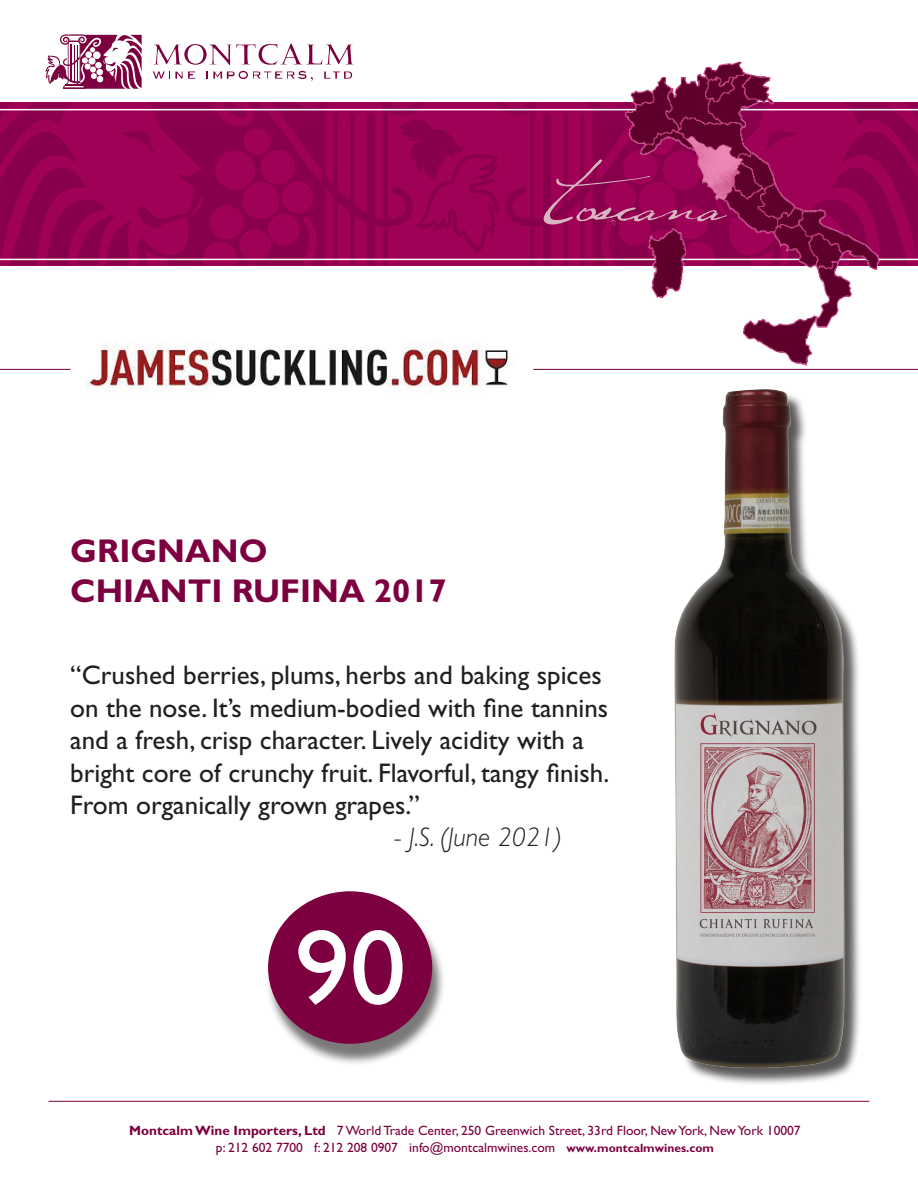
<style>
.page{position:relative;width:918px;height:1188px;background:#fff}
.page>*{position:absolute;margin:0;border:0;box-sizing:border-box;transform-origin:0 0}
.t1{font:106.95px "Gill Sans";color:#fff;scale:1.04 1}
.t2{font:67.5px "Californya C";letter-spacing:-.01em;color:#d9b5c2}
.t3{font:700 33px/39.6px "Gill Sans";color:#7c0040}
.t4{font:27px/32.4px "Gill Sans";color:#231f20}
.t5{font:italic 300 27px "Gill Sans";color:#231f20}
.t6{font:13.5px/16.5px "Gill Sans";color:#7c0040;text-align:center}
.s1{font-weight:700}
.s2{font-weight:700;font-size:12px}
</style>
<div class="page">
<svg style="left:153px;top:72px;width:42px;height:7px"></svg>
<svg style="left:206px;top:71px;width:107px;height:10px"></svg>
<svg style="left:324px;top:72px;width:28px;height:7px"></svg>
<svg style="left:153px;top:44px;width:201px;height:21px"></svg>
<svg style="left:46px;top:34px;width:96px;height:55px"></svg>
<svg style="left:891px;top:102px;width:26px;height:163px"></svg>
<svg style="left:0;top:102px;width:116px;height:163px"></svg>
<svg style="left:122px;top:102px;width:499px;height:163px"></svg>
<hr style="left:0;top:109px;width:918px;height:1px;background:#fff">
<hr style="left:0;top:259px;width:918px;height:1px;background:#fff">
<img style="left:621px;top:61px;width:270px;height:308px">
<hr style="left:49px;top:1101px;width:820px;height:1px;background:#7c0040">
<div style="left:265px;top:897px;width:180px;height:169px;background:#231f20;opacity:.6"></div>
<div style="left:268px;top:891px;width:164px;height:153px;background:#7c0040;border-radius:50%"></div>
<hr style="left:0;top:369px;width:918px;height:1px;background:#7c0040">
<img style="left:73px;top:340px;width:457px;height:53px">
<div style="left:677px;top:391px;width:185px;height:695px;background:#231f20;opacity:.75"></div>
<img style="left:674px;top:389px;width:174px;height:683px">
<h2 class="t2" style="left:546px;top:160px;width:180px">Toscana</h2>
<p class="t3" style="left:70px;top:531px;width:378px">GRIGNANO<br>CHIANTI RUFINA 2017</p>
<p class="t4" style="left:70px;top:659px;width:540px">“Crushed berries, plums, herbs and baking spices on the nose. It’s medium-bodied with fine tannins and a fresh, crisp character. Lively acidity with a bright core of crunchy fruit. Flavorful, tangy finish.<br>From organically grown grapes.”</p>
<p class="t5" style="left:394px;top:822px;width:170px">- J.S. (June 2021)</p>
<h1 class="t1" style="left:294px;top:906px;width:109px">90</h1>
<p class="t6" style="left:129px;top:1122px;width:673px"><span class="s1">Montcalm Wine Importers, Ltd</span> 7 World Trade Center, 250 Greenwich Street, 33rd Floor, New York, New York 10007 p: 212 602 7700 f: 212 208 0907 info@montcalmwines.com <span class="s2">www.montcalmwines.com</span></p>
</div>
